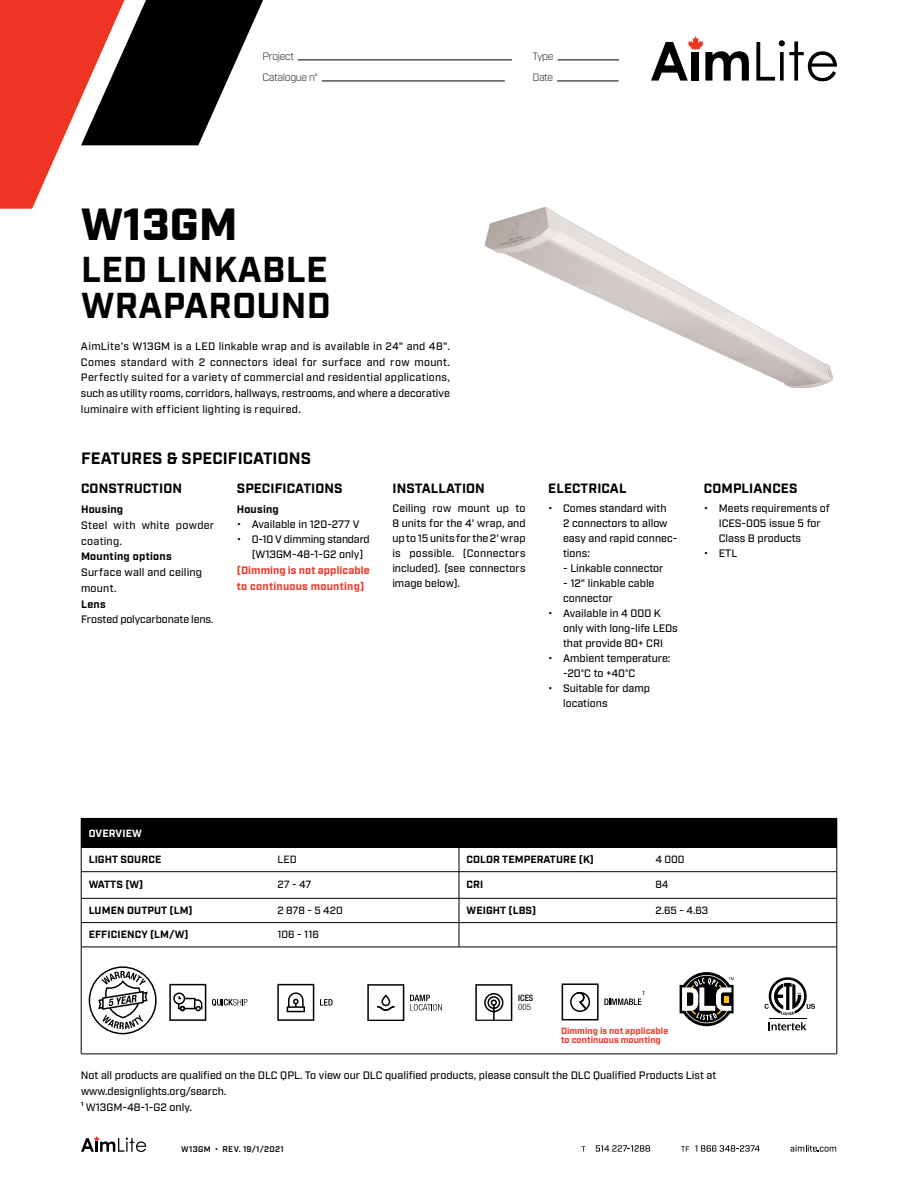
<style>
.page{position:relative;width:918px;height:1188px;background:#fff}
.page>*{position:absolute;margin:0;border:0;box-sizing:border-box;transform-origin:0 0}
.t1{font:900 45px "Industry";color:#000}
.t2{font:700 36px/36px "Industry";letter-spacing:.01em;color:#000}
.t3{font:700 16.5px "Industry";letter-spacing:.01em;color:#000}
.t4{font:700 13.5px "Industry";letter-spacing:.01em;color:#000}
.t5{font:500 10.8px/15px "Industry";color:#000}
.t6{font:700 10.8px/15.8px "Industry";letter-spacing:.015em;color:#ee3524}
.t7{font:500 10.8px/15px "Industry";letter-spacing:-.02em;color:#000}
.t8{font:700 10.8px "Industry";letter-spacing:.02em;color:#000}
.t9{font:500 10.8px/15.8px "Industry";letter-spacing:.03em;color:#000}
.t10{font:500 10.8px/15.8px "Industry";letter-spacing:.02em;color:#000}
.t11{font:700 10.5px "Industry";letter-spacing:.01em;color:#000}
.t12{font:500 10.5px "Industry";color:#000}
.t13{font:300 10.5px/21px "Industry";letter-spacing:-.03em;color:#000}
.t14{font:700 10.5px "Industry";letter-spacing:.01em;color:#fff}
.t15{font:700 9px/9px "Industry";letter-spacing:.005em;color:#ee3524}
.t16{font:500 condensed 8.85px "Helvetica Neue";color:#000}
.t17{font:300 condensed 8.85px "Helvetica Neue";color:#000}
.t18{font:600 8.25px "Industry";letter-spacing:.04em;color:#000}
.t19{font:500 6px "Industry";color:#000}
</style>
<div class="page">
<div style="left:81px;top:818px;width:756px;height:30px;background:#000"></div>
<hr style="left:81px;top:947px;width:1px;height:107px;background:#000">
<hr style="left:837px;top:947px;width:1px;height:107px;background:#000">
<hr style="left:81px;top:1054px;width:189px;height:1px;background:#000">
<hr style="left:270px;top:1054px;width:189px;height:1px;background:#000">
<hr style="left:459px;top:1054px;width:189px;height:1px;background:#000">
<hr style="left:648px;top:1054px;width:189px;height:1px;background:#000">
<hr style="left:81px;top:898px;width:189px;height:1px;background:#000">
<hr style="left:270px;top:898px;width:189px;height:1px;background:#000">
<hr style="left:81px;top:871px;width:189px;height:1px;background:#000">
<hr style="left:270px;top:871px;width:189px;height:1px;background:#000">
<hr style="left:270px;top:922px;width:189px;height:1px;background:#000">
<hr style="left:648px;top:871px;width:189px;height:1px;background:#000">
<hr style="left:648px;top:898px;width:189px;height:1px;background:#000">
<hr style="left:648px;top:922px;width:189px;height:1px;background:#000">
<hr style="left:459px;top:871px;width:189px;height:1px;background:#000">
<hr style="left:459px;top:898px;width:189px;height:1px;background:#000">
<svg style="left:459px;top:848px;width:1px;height:99px"></svg>
<hr style="left:81px;top:922px;width:189px;height:1px;background:#000">
<svg style="left:81px;top:848px;width:1px;height:99px"></svg>
<hr style="left:459px;top:922px;width:189px;height:1px;background:#000">
<svg style="left:837px;top:819px;width:1px;height:128px"></svg>
<hr style="left:81px;top:947px;width:189px;height:1px;background:#000">
<hr style="left:270px;top:947px;width:189px;height:1px;background:#000">
<hr style="left:459px;top:947px;width:189px;height:1px;background:#000">
<hr style="left:648px;top:947px;width:189px;height:1px;background:#000">
<svg style="left:89px;top:966px;width:68px;height:68px"></svg>
<svg style="left:169px;top:984px;width:37px;height:37px"></svg>
<svg style="left:212px;top:999px;width:35px;height:7px"></svg>
<svg style="left:277px;top:984px;width:37px;height:37px"></svg>
<svg style="left:320px;top:999px;width:13px;height:7px"></svg>
<svg style="left:367px;top:984px;width:37px;height:37px"></svg>
<svg style="left:410px;top:995px;width:32px;height:16px"></svg>
<svg style="left:475px;top:984px;width:37px;height:37px"></svg>
<svg style="left:680px;top:972px;width:54px;height:54px"></svg>
<svg style="left:769px;top:1022px;width:38px;height:8px"></svg>
<hr style="left:769px;top:1018px;width:38px;height:1px;background:#000">
<svg style="left:765px;top:977px;width:50px;height:38px"></svg>
<img style="left:486px;top:208px;width:347px;height:180px">
<svg style="left:562px;top:983px;width:79px;height:37px"></svg>
<svg style="left:790px;top:1145px;width:46px;height:7px"></svg>
<svg style="left:681px;top:1146px;width:8px;height:6px"></svg>
<svg style="left:596px;top:1145px;width:54px;height:7px"></svg>
<svg style="left:695px;top:1145px;width:65px;height:7px"></svg>
<svg style="left:81px;top:1136px;width:65px;height:16px"></svg>
<svg style="left:756px;top:40px;width:81px;height:41px"></svg>
<svg style="left:651px;top:36px;width:98px;height:45px"></svg>
<hr style="left:298px;top:60px;width:214px;height:1px;background:#000">
<hr style="left:322px;top:81px;width:183px;height:1px;background:#000">
<hr style="left:558px;top:60px;width:61px;height:1px;background:#000">
<hr style="left:557px;top:81px;width:62px;height:1px;background:#000">
<svg style="left:0;top:0;width:315px;height:209px"></svg>
<p class="t13" style="left:263px;top:46px;width:57px">Project<br>Catalogue n°</p>
<p class="t13" style="left:532px;top:46px;width:23px">Type<br>Date</p>
<h1 class="t1" style="left:81px;top:198px;width:158px">W13GM</h1>
<h2 class="t2" style="left:81px;top:253px;width:251px">LED LINKABLE<br>WRAPAROUND</h2>
<p class="t5" style="left:81px;top:339px;width:371px;line-height:15.8px;text-align:justify">AimLite’s W13GM is a LED linkable wrap and is available in 24" and 48".<br>Comes standard with 2 connectors ideal for surface and row mount.<br>Perfectly suited for a variety of commercial and residential applications, such as utility rooms, corridors, hallways, restrooms, and where a decorative luminaire with efficient lighting is required.</p>
<h3 class="t3" style="left:81px;top:448px;width:232px">FEATURES &amp; SPECIFICATIONS</h3>
<p class="t4" style="left:81px;top:480px;width:102px">CONSTRUCTION</p>
<p class="t8" style="left:81px;top:503px;width:44px">Housing</p>
<p class="t9" style="left:81px;top:518px;width:135px">Steel with white powder coating.</p>
<p class="t8" style="left:81px;top:550px;width:92px">Mounting options</p>
<p class="t10" style="left:81px;top:565px;width:123px">Surface wall and ceiling mount.</p>
<p class="t8" style="left:81px;top:597px;width:26px">Lens</p>
<p class="t5" style="left:81px;top:613px;width:134px">Frosted polycarbonate lens.</p>
<p class="t4" style="left:237px;top:480px;width:107px">SPECIFICATIONS</p>
<p class="t8" style="left:237px;top:503px;width:44px">Housing</p>
<p class="t5" style="left:237px;top:517px;width:124px">• Available in 120-277 V</p>
<p class="t7" style="left:252px;top:532px;width:120px;text-indent:-15px">• 0-10 V dimming standard (W13GM-48-1-G2 only)</p>
<p class="t6" style="left:237px;top:563px;width:135px">(Dimming is not applicable to continuous mounting)</p>
<p class="t4" style="left:392px;top:480px;width:94px">INSTALLATION</p>
<p class="t5" style="left:392px;top:502px;width:135px;text-align:justify">Ceiling row mount up to 8 units for the 4' wrap, and up to 15units for the 2' wrap is possible. (Connectors included). (see connectors image below).</p>
<p class="t4" style="left:548px;top:480px;width:80px">ELECTRICAL</p>
<p class="t5" style="left:563px;top:502px;width:116px;text-indent:-15px">• Comes standard with<br>2 connectors to allow easy and rapid connec&shy;tions:</p>
<p class="t5" style="left:563px;top:562px;width:102px">- Linkable connector</p>
<p class="t5" style="left:563px;top:577px;width:93px">- 12" linkable cable connector</p>
<p class="t5" style="left:563px;top:607px;width:116px;text-indent:-15px">• Available in 4 000 K only with long-life LEDs that provide 80+ CRI</p>
<p class="t5" style="left:563px;top:652px;width:109px;text-indent:-15px">• Ambient temperature: -20°C to +40°C</p>
<p class="t5" style="left:563px;top:682px;width:88px;text-indent:-15px">• Suitable for damp locations</p>
<p class="t4" style="left:704px;top:480px;width:95px">COMPLIANCES</p>
<p class="t5" style="left:719px;top:502px;width:113px;text-indent:-15px">• Meets requirements of<br>ICES-005 issue 5 for<br>Class B products</p>
<p class="t5" style="left:704px;top:547px;width:35px">• ETL</p>
<p class="t14" style="left:89px;top:827px;width:55px">OVERVIEW</p>
<p class="t11" style="left:89px;top:853px;width:74px">LIGHT SOURCE</p>
<p class="t12" style="left:278px;top:853px;width:21px">LED</p>
<p class="t11" style="left:467px;top:853px;width:129px">COLOR TEMPERATURE (K)</p>
<p class="t12" style="left:655px;top:853px;width:31px">4 000</p>
<p class="t11" style="left:89px;top:878px;width:56px">WATTS (W)</p>
<p class="t12" style="left:277px;top:878px;width:35px">27 - 47</p>
<p class="t11" style="left:467px;top:878px;width:18px">CRI</p>
<p class="t12" style="left:655px;top:878px;width:15px">84</p>
<p class="t11" style="left:89px;top:904px;width:106px">LUMEN OUTPUT (LM)</p>
<p class="t12" style="left:277px;top:904px;width:67px">2 878 - 5 420</p>
<p class="t11" style="left:467px;top:904px;width:71px">WEIGHT (LBS)</p>
<p class="t12" style="left:655px;top:904px;width:54px">2.65 - 4.63</p>
<p class="t11" style="left:89px;top:928px;width:101px">EFFICIENCY (LM/W)</p>
<p class="t12" style="left:277px;top:928px;width:43px">106 - 116</p>
<p class="t16" style="left:518px;top:993px;width:17px">ICES</p>
<p class="t17" style="left:518px;top:1002px;width:14px">005</p>
<p class="t19" style="left:643px;top:989px;width:4px">1</p>
<p class="t15" style="left:561px;top:1027px;width:109px">Dimming is not applicable to continuous mounting</p>
<p class="t5" style="left:81px;top:1068px;width:637px;line-height:15.8px">Not all products are qualified on the DLC QPL. To view our DLC qualified products, please consult the DLC Qualified Products List at www.designlights.org/search.<br><sup>1</sup> W13GM-48-1-G2 only.</p>
<p class="t18" style="left:181px;top:1144px;width:104px">W13GM • Rev. 19/1/2021</p>
</div>
